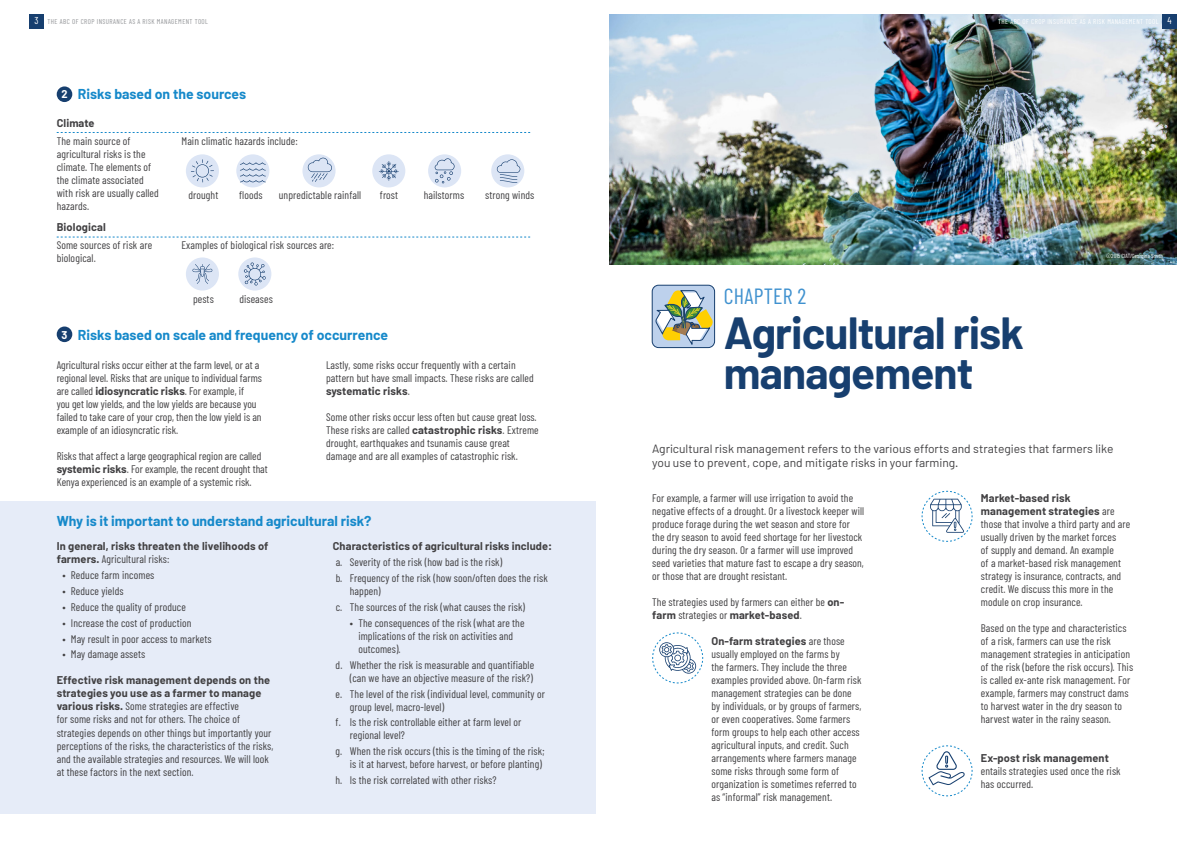
<style>
.page{position:relative;width:1191px;height:842px;background:#fff}
.page>*{position:absolute;margin:0;border:0;box-sizing:border-box;transform-origin:0 0}
.t1{font:700 44px/40px "Barlow";letter-spacing:-.02em;color:#173f6f}
.t2{font:22px "Barlow Condensed";letter-spacing:.01em;color:#3f91cf}
.t3{font:700 14px "Barlow";color:#1689ca}
.t4{font:12px/14px "Barlow";color:#414042}
.t5{font:11px/13px "Barlow Condensed";letter-spacing:.01em;color:#414042}
.t6{font:700 11px/13px "Barlow";letter-spacing:.01em;color:#414042}
.t7{font:10px "Barlow Condensed";color:#fff}
.t8{font:7px "Barlow Condensed";letter-spacing:.06em;color:#fff}
.t9{font:7px "Barlow Condensed";letter-spacing:.06em;color:#939598}
.t10{font:6px "Barlow Condensed";color:#fff}
.s1{font-size:10px}
.s2{font-size:11px;color:#fff}
.s3{font-family:"Barlow";font-weight:700}
.s4{font-family:"Barlow Condensed";font-weight:400}
</style>
<div class="page">
<img style="left:609px;top:14px;width:567px;height:250px">
<div style="left:0;top:501px;width:595px;height:313px;background:#e6ecf8"></div>
<div style="left:57px;top:86px;width:15px;height:16px;background:#173f6f;border-radius:50%"></div>
<div style="left:57px;top:326px;width:15px;height:16px;background:#173f6f;border-radius:50%"></div>
<div style="left:186px;top:154px;width:33px;height:33px;background:#dce5f5;border-radius:50%"></div>
<div style="left:236px;top:154px;width:33px;height:33px;background:#dce5f5;border-radius:50%"></div>
<div style="left:302px;top:154px;width:33px;height:33px;background:#dce5f5;border-radius:50%"></div>
<div style="left:372px;top:154px;width:33px;height:33px;background:#dce5f5;border-radius:50%"></div>
<div style="left:428px;top:154px;width:33px;height:33px;background:#dce5f5;border-radius:50%"></div>
<div style="left:491px;top:154px;width:33px;height:33px;background:#dce5f5;border-radius:50%"></div>
<div style="left:186px;top:257px;width:33px;height:34px;background:#dce5f5;border-radius:50%"></div>
<div style="left:238px;top:257px;width:33px;height:34px;background:#dce5f5;border-radius:50%"></div>
<div style="left:652px;top:285px;width:62px;height:63px;background:#bdd1ec;border-radius:6px"></div>
<div style="left:652px;top:285px;width:63px;height:63px;border:1px solid #173f6f;border-radius:6px"></div>
<svg style="left:57px;top:132px;width:473px;height:1px"></svg>
<svg style="left:57px;top:237px;width:473px;height:1px"></svg>
<svg style="left:655px;top:290px;width:58px;height:55px"></svg>
<div style="left:29px;top:14px;width:14px;height:15px;background:#173f6f"></div>
<div style="left:1162px;top:14px;width:14px;height:15px;background:#173f6f"></div>
<svg style="left:308px;top:158px;width:24px;height:24px"></svg>
<svg style="left:435px;top:158px;width:19px;height:25px"></svg>
<svg style="left:379px;top:161px;width:20px;height:20px"></svg>
<svg style="left:191px;top:159px;width:23px;height:23px"></svg>
<svg style="left:497px;top:159px;width:23px;height:24px"></svg>
<svg style="left:240px;top:162px;width:26px;height:20px"></svg>
<svg style="left:192px;top:264px;width:20px;height:20px"></svg>
<svg style="left:244px;top:262px;width:22px;height:23px"></svg>
<svg style="left:652px;top:632px;width:51px;height:51px"></svg>
<svg style="left:921px;top:491px;width:51px;height:51px"></svg>
<svg style="left:921px;top:745px;width:51px;height:51px"></svg>
<p class="t7" style="left:34px;top:14px;width:6px">3</p>
<p class="t9" style="left:48px;top:16px;width:162px">THE ABC OF CROP INSURANCE AS A RISK MANAGEMENT TOOL</p>
<p class="t8" style="left:998px;top:16px;width:175px">THE ABC OF CROP INSURANCE AS A RISK MANAGEMENT TOOL <span class="s1">4</span></p>
<p class="t3" style="left:62px;top:85px;width:186px"><span class="s2">2</span> Risks based on the sources</p>
<p class="t6" style="left:57px;top:117px;width:39px">Climate</p>
<p class="t5" style="left:57px;top:134px;width:104px">The main source of agricultural risks is the climate. The elements of the climate associated with risk are usually called hazards.</p>
<p class="t5" style="left:181px;top:134px;width:118px">Main climatic hazards include:</p>
<p class="t5" style="left:188px;top:188px;width:31px">drought</p>
<p class="t5" style="left:239px;top:188px;width:25px">floods</p>
<p class="t5" style="left:279px;top:188px;width:84px">unpredictable rainfall</p>
<p class="t5" style="left:380px;top:188px;width:20px">frost</p>
<p class="t5" style="left:424px;top:188px;width:42px">hailstorms</p>
<p class="t5" style="left:485px;top:188px;width:51px">strong winds</p>
<p class="t6" style="left:57px;top:221px;width:51px">Biological</p>
<p class="t5" style="left:57px;top:238px;width:97px">Some sources of risk are biological.</p>
<p class="t5" style="left:181px;top:238px;width:154px">Examples of biological risk sources are:</p>
<p class="t5" style="left:193px;top:292px;width:22px">pests</p>
<p class="t5" style="left:239px;top:292px;width:35px">diseases</p>
<p class="t3" style="left:62px;top:326px;width:328px"><span class="s2">3</span> Risks based on scale and frequency of occurrence</p>
<p class="t5" style="left:57px;top:358px;width:207px">Agricultural risks occur either at the farm level, or at a regional level. Risks that are unique to individual farms are called <span class="s3">idiosyncratic risks</span>. For example, if<br>you get low yields, and the low yields are because you failed to take care of your crop, then the low yield is an example of an idiosyncratic risk.</p>
<p class="t5" style="left:57px;top:449px;width:213px">Risks that affect a large geographical region are called <span class="s3">systemic risks</span>. For example, the recent drought that<br>Kenya experienced is an example of a systemic risk.</p>
<p class="t5" style="left:326px;top:358px;width:209px">Lastly, some risks occur frequently with a certain pattern but have small impacts. These risks are called</p>
<p class="t6" style="left:326px;top:384px;width:85px">systematic risks<span class="s4">.</span></p>
<p class="t5" style="left:326px;top:410px;width:214px">Some other risks occur less often but cause great loss.<br>These risks are called <span class="s3">catastrophic risks</span>. Extreme drought, earthquakes and tsunamis cause great damage and are all examples of catastrophic risk.</p>
<p class="t3" style="left:57px;top:513px;width:316px">Why is it important to understand agricultural risk?</p>
<p class="t6" style="left:57px;top:540px;width:213px">In general, risks threaten the livelihoods of</p>
<p class="t5" style="left:57px;top:552px;width:114px"><span class="s3">farmers.</span> Agricultural risks:</p>
<p class="t5" style="left:62px;top:568px;width:94px">• Reduce farm incomes</p>
<p class="t5" style="left:62px;top:584px;width:63px">• Reduce yields</p>
<p class="t5" style="left:62px;top:600px;width:125px">• Reduce the quality of produce</p>
<p class="t5" style="left:62px;top:615px;width:131px">• Increase the cost of production</p>
<p class="t5" style="left:62px;top:631px;width:151px">• May result in poor access to markets</p>
<p class="t5" style="left:62px;top:647px;width:84px">• May damage assets</p>
<p class="t6" style="left:57px;top:674px;width:215px">Effective risk management depends on the strategies you use as a farmer to manage</p>
<p class="t5" style="left:57px;top:699px;width:218px"><span class="s3">various risks.</span> Some strategies are effective<br>for some risks and not for others. The choice of strategies depends on other things but importantly your perceptions of the risks, the characteristics of the risks, and the available strategies and resources. We will look at these factors in the next section.</p>
<p class="t6" style="left:333px;top:540px;width:221px">Characteristics of agricultural risks include:</p>
<p class="t5" style="left:336px;top:554px;width:214px;line-height:15.8px">a. Severity of the risk (how bad is the risk)<br>b. Frequency of the risk (how soon/often does the risk</p>
<p class="t5" style="left:336px;top:582px;width:191px;line-height:15.8px;text-indent:14px">happen)<br>c. The sources of the risk (what causes the risk)</p>
<p class="t5" style="left:358px;top:616px;width:168px;text-indent:-9px">• The consequences of the risk (what are the implications of the risk on activities and outcomes).</p>
<p class="t5" style="left:336px;top:657px;width:200px;text-align:right">d. Whether the risk is measurable and quantifiable (can we have an objective measure of the risk?)</p>
<p class="t5" style="left:350px;top:686px;width:197px;text-indent:-14px">e. The level of the risk (individual level, community or group level, macro-level)</p>
<p class="t5" style="left:350px;top:715px;width:173px;text-indent:-14px">f. Is the risk controllable either at farm level or regional level?</p>
<p class="t5" style="left:336px;top:744px;width:210px;text-align:right">g. When the risk occurs (this is the timing of the risk; is it at harvest, before harvest, or before planting)</p>
<p class="t5" style="left:336px;top:773px;width:162px">h. Is the risk correlated with other risks?</p>
<h2 class="t2" style="left:724px;top:280px;width:84px">CHAPTER 2</h2>
<h1 class="t1" style="left:724px;top:313px;width:301px">Agricultural risk management</h1>
<p class="t10" style="left:1106px;top:252px;width:58px">©2015 CIAT/Georgina Smith</p>
<p class="t4" style="left:652px;top:441px;width:463px">Agricultural risk management refers to the various efforts and strategies that farmers like you use to prevent, cope, and mitigate risks in your farming.</p>
<p class="t5" style="left:652px;top:491px;width:214px">For example, a farmer will use irrigation to avoid the negative effects of a drought. Or a livestock keeper will produce forage during the wet season and store for the dry season to avoid feed shortage for her livestock during the dry season. Or a farmer will use improved seed varieties that mature fast to escape a dry season, or those that are drought resistant.</p>
<p class="t5" style="left:652px;top:595px;width:193px">The strategies used by farmers can either be <span class="s3">on-</span></p>
<p class="t6" style="left:652px;top:608px;width:151px">farm <span class="s4">strategies or</span> market-based<span class="s4">.</span></p>
<p class="t6" style="left:711px;top:634px;width:135px">On-farm strategies <span class="s4">are those</span></p>
<p class="t5" style="left:711px;top:647px;width:152px">usually employed on the farms by<br>the farmers. They include the three examples provided above. On-farm risk management strategies can be done by individuals, or by groups of farmers, or even cooperatives. Some farmers form groups to help each other access agricultural inputs, and credit. Such arrangements where farmers manage some risks through some form of organization is sometimes referred to as “informal” risk management.</p>
<p class="t6" style="left:980px;top:491px;width:135px">Market-based risk management strategies <span class="s4">are</span></p>
<p class="t5" style="left:980px;top:517px;width:151px">those that involve a third party and are usually driven by the market forces<br>of supply and demand. An example<br>of a market-based risk management strategy is insurance, contracts, and credit. We discuss this more in the module on crop insurance.</p>
<p class="t5" style="left:980px;top:621px;width:154px">Based on the type and characteristics of a risk, farmers can use the risk management strategies in anticipation of the risk (before the risk occurs). This is called ex-ante risk management. For example, farmers may construct dams to harvest water in the dry season to harvest water in the rainy season.</p>
<p class="t6" style="left:980px;top:751px;width:130px">Ex-post risk management</p>
<p class="t5" style="left:980px;top:764px;width:141px">entails strategies used once the risk has occurred.</p>
</div>
